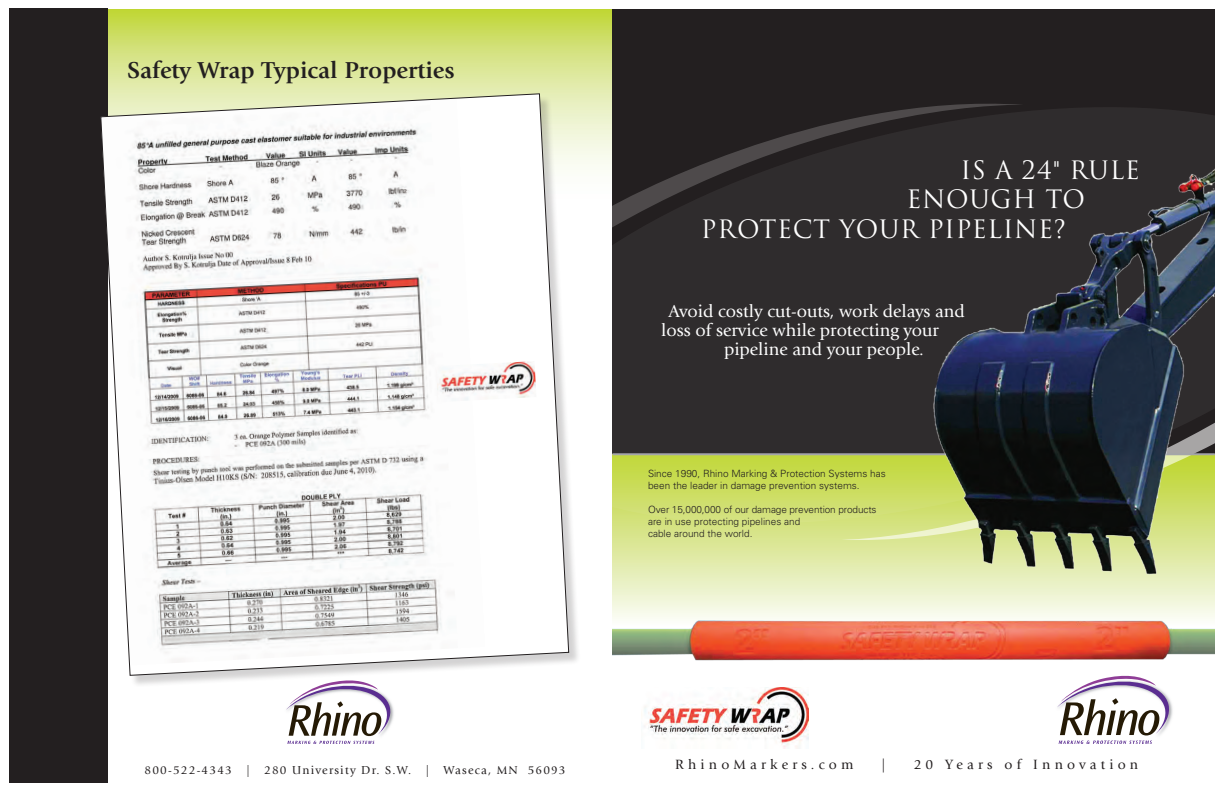
<style>
.page{position:relative;width:1224px;height:792px;background:#fff}
.page>*{position:absolute;margin:0;border:0;box-sizing:border-box;transform-origin:0 0}
.t1{font:24.7px "Trajan";letter-spacing:.025em;color:#fff}
.t2{font:700 24px "Giovanni";color:#231f20}
.t3{font:18px "Giovanni";color:#fff}
.t4{font:14px "Giovanni";letter-spacing:.3em;color:#231f20}
.t5{font:12px "Giovanni";letter-spacing:.1em;color:#231f20}
.t6{font:300 10px/12px "Univers";color:#231f20}
.s1{font-family:"Univers";font-weight:300}
</style>
<div class="page">
<div style="left:612px;top:9px;width:603px;height:448px;background:#231f20"></div>
<div style="left:1025px;top:107px;width:190px;height:52px;background:#2f2c2d"></div>
<svg style="left:717px;top:103px;width:308px;height:56px"></svg>
<svg style="left:1057px;top:692px;width:114px;height:52px"></svg>
<svg style="left:286px;top:688px;width:106px;height:56px"></svg>
<svg style="left:108px;top:9px;width:504px;height:161px;background:#d4e27e"></svg>
<div style="left:9px;top:9px;width:99px;height:774px;background:#231f20"></div>
<img style="left:612px;top:159px;width:603px;height:533px">
<div style="left:102px;top:95px;width:479px;height:593px;background:#231f20;opacity:.2"></div>
<svg style="left:100px;top:93px;width:470px;height:583px"></svg>
<img style="left:642px;top:687px;width:166px;height:61px">
<img style="left:436px;top:361px;width:100px;height:41px">
<h2 class="t2" style="left:127px;top:57px;width:329px">Safety Wrap Typical Properties</h2>
<h1 class="t1" style="left:960px;top:155px;width:181px">IS A 24<span class="s1">"</span> RULE</h1>
<h1 class="t1" style="left:907px;top:185px;width:180px">ENOUGH TO</h1>
<h1 class="t1" style="left:701px;top:214px;width:367px">PROTECT YOUR PIPELINE?</h1>
<h3 class="t3" style="left:669px;top:301px;width:298px">Avoid costly cut-outs, work delays and</h3>
<h3 class="t3" style="left:661px;top:320px;width:279px">loss of service while protecting your</h3>
<h3 class="t3" style="left:724px;top:339px;width:201px">pipeline and your people.</h3>
<p class="t6" style="left:648px;top:468px;width:239px">Since 1990, Rhino Marking &amp; Protection Systems has been the leader in damage prevention systems.</p>
<p class="t6" style="left:648px;top:504px;width:230px">Over 15,000,000 of our damage prevention products are in use protecting pipelines and<br>cable around the world.</p>
<p class="t5" style="left:144px;top:763px;width:423px">800-522-4343 | 280 University Dr. S.W. | Waseca, MN 56093</p>
<h3 class="t4" style="left:675px;top:757px;width:180px">RhinoMarkers.com</h3>
<h3 class="t4" style="left:881px;top:757px;width:6px">|</h3>
<h3 class="t4" style="left:914px;top:757px;width:226px">20 Years of Innovation</h3>
</div>
